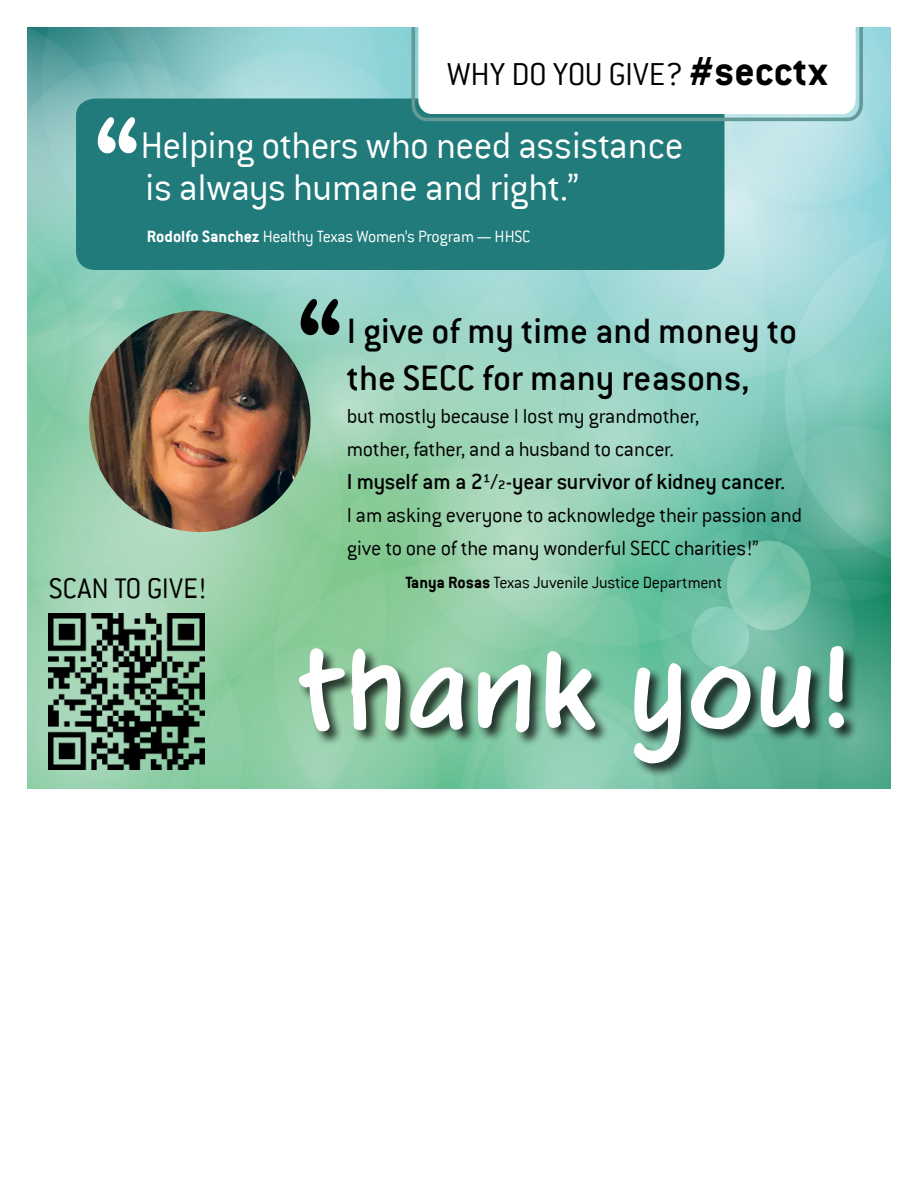
<style>
.page{position:relative;width:918px;height:1188px;background:#fff}
.page>*{position:absolute;margin:0;border:0;box-sizing:border-box;transform-origin:0 0}
.t1{font:81px "Mixtape Mike";letter-spacing:.16em;color:#fff}
.t2{font:300 41.1px/42px "Conduit ITC";letter-spacing:-.01em;color:#fff}
.t3{font:500 39px/46.8px "Conduit ITC";color:#000;text-align:center}
.t4{font:300 34.8px "Conduit ITC";letter-spacing:-.01em;color:#000}
.t5{font:300 31.35px "Conduit ITC";color:#000}
.t6{font:500 24px "Conduit ITC";letter-spacing:-.01em;color:#000}
.t7{font:300 22.5px/33px "Conduit ITC";letter-spacing:-.015em;color:#000}
.t8{font:300 18px "Conduit ITC";letter-spacing:-.015em;color:#fff}
.t9{font:300 18px "Conduit ITC";letter-spacing:-.015em;color:#000}
.s1{font-weight:700;font-size:44.4px}
.s2{font-family:"American Typewriter";font-weight:700;font-size:82.5px}
.s3{font-weight:700}
</style>
<div class="page">
<img style="left:27px;top:27px;width:864px;height:761px">
<div style="left:298px;top:646px;width:560px;height:132px;background:#000;opacity:.75"></div>
<img style="left:89px;top:310px;width:221px;height:222px;border-radius:111px">
<img style="left:49px;top:613px;width:156px;height:156px">
<div style="left:76px;top:99px;width:649px;height:171px;background:#217b7b;border-radius:19px"></div>
<svg style="left:410px;top:27px;width:455px;height:96px"></svg>
<h3 class="t4" style="left:447px;top:55px;width:381px">WHY DO YOU GIVE? <span class="s1">#secctx</span></h3>
<h2 class="t2" style="left:145px;top:125px;width:540px;text-indent:-51px"><span class="s2">“</span>Helping others who need assistance is always humane and right.”</h2>
<p class="t8" style="left:147px;top:227px;width:385px"><span class="s3">Rodolfo Sanchez</span> Healthy Texas Women’s Program — HHSC</p>
<h3 class="t5" style="left:49px;top:571px;width:159px">SCAN TO GIVE!</h3>
<h3 class="t3" style="left:297px;top:307px;width:501px"><span class="s2">“</span>I give of my time and money to the SECC for many reasons,</h3>
<p class="t7" style="left:347px;top:400px;width:354px">but mostly because I lost my grandmother, mother, father, and a husband to cancer.</p>
<p class="t6" style="left:347px;top:468px;width:440px">I myself am a 2½-year survivor of kidney cancer.</p>
<p class="t7" style="left:347px;top:499px;width:457px">I am asking everyone to acknowledge their passion and give to one of the many wonderful SECC charities!”</p>
<p class="t9" style="left:405px;top:573px;width:318px"><span class="s3">Tanya Rosas</span> Texas Juvenile Justice Department</p>
<h1 class="t1" style="left:303px;top:650px;width:546px">thank you!</h1>
</div>
